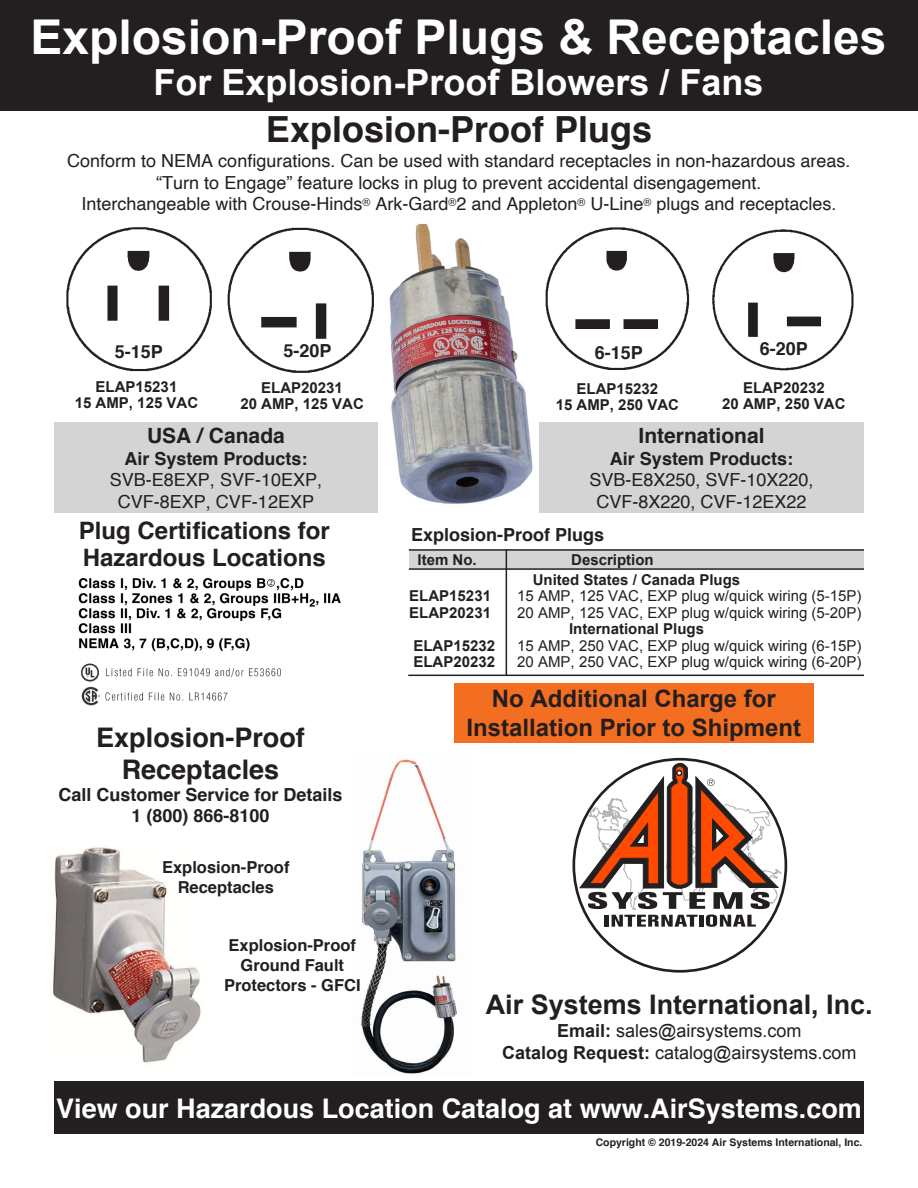
<style>
.page{position:relative;width:918px;height:1188px;background:#fff}
.page>*{position:absolute;margin:0;border:0;box-sizing:border-box;transform-origin:0 0}
.t1{font:700 48px "Arial";color:#fff}
.t2{font:700 36px "Arial";color:#fff}
.t3{font:700 36px "Helvetica";color:#231f20}
.t4{font:700 27px "Helvetica";color:#fff}
.t5{font:700 27px "Arial";color:#231f20}
.t6{font:700 27px "Helvetica";color:#231f20}
.t7{font:700 24px "Arial";color:#231f20}
.t8{font:700 24px/27px "Helvetica";color:#231f20}
.t9{font:700 21px "Helvetica";color:#231f20}
.t10{font:18px "Helvetica";color:#231f20}
.t11{font:700 18px "Helvetica";color:#231f20}
.t12{font:18px "Arial";color:#231f20}
.t13{font:700 16.5px/19.8px "Helvetica";color:#231f20;text-align:center}
.t14{font:700 15px "Arial";color:#231f20}
.t15{font:15px "Arial";color:#231f20}
.t16{font:700 10.5px "Helvetica";color:#231f20}
.s1{font-weight:700}
</style>
<div class="page">
<img style="left:389px;top:223px;width:144px;height:281px">
<img style="left:53px;top:847px;width:148px;height:216px">
<img style="left:360px;top:759px;width:97px;height:315px">
<div style="left:0;top:0;width:918px;height:111px;background:#231f20"></div>
<svg style="left:579px;top:762px;width:202px;height:165px"></svg>
<div style="left:409px;top:550px;width:455px;height:18px;background:#d4d4d4"></div>
<hr style="left:409px;top:549px;width:455px;height:2px;background:#231f20">
<hr style="left:409px;top:568px;width:455px;height:2px;background:#231f20">
<hr style="left:506px;top:549px;width:1px;height:126px;background:#231f20">
<hr style="left:408px;top:675px;width:456px;height:1px;background:#231f20">
<div style="left:55px;top:1082px;width:808px;height:51px;background:#231f20"></div>
<div style="left:54px;top:1081px;width:810px;height:53px;border:2px solid #231f20"></div>
<div style="left:54px;top:423px;width:324px;height:90px;background:#d4d4d4"></div>
<div style="left:454px;top:683px;width:359px;height:60px;background:#f36e21"></div>
<img style="left:78px;top:577px;width:263px;height:129px">
<img style="left:66px;top:227px;width:146px;height:145px">
<img style="left:227px;top:227px;width:147px;height:146px">
<img style="left:545px;top:227px;width:145px;height:143px">
<img style="left:712px;top:229px;width:142px;height:142px">
<div style="left:539px;top:423px;width:325px;height:90px;background:#d4d4d4"></div>
<p class="t1" style="left:30px;top:6px;width:858px">Explosion-Proof Plugs &amp; Receptacles</p>
<p class="t2" style="left:153px;top:58px;width:612px">For Explosion-Proof Blowers / Fans</p>
<p class="t3" style="left:266px;top:100px;width:388px">Explosion-Proof Plugs</p>
<p class="t10" style="left:67px;top:147px;width:785px">Conform to NEMA configurations. Can be used with standard receptacles in non-hazardous areas.</p>
<p class="t10" style="left:156px;top:169px;width:607px">“Turn to Engage” feature locks in plug to prevent accidental disengagement.</p>
<p class="t10" style="left:81px;top:190px;width:757px">Interchangeable with Crouse-Hinds<sup>®</sup> Ark-Gard<sup>®</sup>2 and Appleton<sup>®</sup> U-Line<sup>®</sup> plugs and receptacles.</p>
<p class="t11" style="left:115px;top:337px;width:50px">5-15P</p>
<p class="t11" style="left:284px;top:336px;width:50px">5-20P</p>
<p class="t11" style="left:595px;top:338px;width:50px">6-15P</p>
<p class="t11" style="left:760px;top:334px;width:50px">6-20P</p>
<p class="t14" style="left:96px;top:377px;width:83px">ELAP15231</p>
<p class="t14" style="left:75px;top:393px;width:125px">15 AMP, 125 VAC</p>
<p class="t14" style="left:261px;top:377px;width:83px">ELAP20231</p>
<p class="t14" style="left:240px;top:394px;width:125px">20 AMP, 125 VAC</p>
<p class="t9" style="left:147px;top:419px;width:139px">USA / Canada</p>
<p class="t11" style="left:124px;top:444px;width:185px">Air System Products:</p>
<p class="t10" style="left:110px;top:466px;width:214px">SVB-E8EXP, SVF-10EXP,</p>
<p class="t10" style="left:118px;top:488px;width:198px">CVF-8EXP, CVF-12EXP</p>
<p class="t8" style="left:79px;top:517px;width:252px">Plug Certifications for<br>Hazardous Locations</p>
<p class="t6" style="left:96px;top:715px;width:210px">Explosion-Proof</p>
<p class="t6" style="left:122px;top:748px;width:159px">Receptacles</p>
<p class="t11" style="left:59px;top:780px;width:286px">Call Customer Service for Details</p>
<p class="t11" style="left:132px;top:801px;width:140px">1 (800) 866-8100</p>
<p class="t13" style="left:162px;top:858px;width:129px">Explosion-Proof<br>Receptacles</p>
<p class="t13" style="left:224px;top:936px;width:138px">Explosion-Proof<br>Ground Fault<br>Protectors - GFCI</p>
<p class="t14" style="left:577px;top:378px;width:83px">ELAP15232</p>
<p class="t14" style="left:556px;top:395px;width:125px">15 AMP, 250 VAC</p>
<p class="t14" style="left:743px;top:377px;width:83px">ELAP20232</p>
<p class="t14" style="left:722px;top:394px;width:125px">20 AMP, 250 VAC</p>
<p class="t9" style="left:639px;top:419px;width:128px">International</p>
<p class="t11" style="left:610px;top:444px;width:185px">Air System Products:</p>
<p class="t10" style="left:589px;top:466px;width:226px">SVB-E8X250, SVF-10X220,</p>
<p class="t10" style="left:596px;top:488px;width:212px">CVF-8X220, CVF-12EX22</p>
<p class="t11" style="left:411px;top:520px;width:195px">Explosion-Proof Plugs</p>
<p class="t14" style="left:418px;top:550px;width:61px">Item No.</p>
<p class="t14" style="left:571px;top:550px;width:84px">Description</p>
<p class="t14" style="left:533px;top:570px;width:209px">United States / Canada Plugs</p>
<p class="t14" style="left:409px;top:586px;width:83px">ELAP15231</p>
<p class="t15" style="left:517px;top:586px;width:346px">15 AMP, 125 VAC, EXP plug w/quick wiring (5-15P)</p>
<p class="t14" style="left:409px;top:603px;width:83px">ELAP20231</p>
<p class="t15" style="left:517px;top:603px;width:346px">20 AMP, 125 VAC, EXP plug w/quick wiring (5-20P)</p>
<p class="t14" style="left:569px;top:619px;width:137px">International Plugs</p>
<p class="t14" style="left:413px;top:636px;width:83px">ELAP15232</p>
<p class="t15" style="left:517px;top:636px;width:346px">15 AMP, 250 VAC, EXP plug w/quick wiring (6-15P)</p>
<p class="t14" style="left:413px;top:652px;width:83px">ELAP20232</p>
<p class="t15" style="left:517px;top:652px;width:346px">20 AMP, 250 VAC, EXP plug w/quick wiring (6-20P)</p>
<p class="t7" style="left:492px;top:683px;width:286px">No Additional Charge for</p>
<p class="t7" style="left:466px;top:712px;width:336px">Installation Prior to Shipment</p>
<p class="t5" style="left:486px;top:987px;width:389px">Air Systems International, Inc.</p>
<p class="t12" style="left:557px;top:1019px;width:246px"><span class="s1">Email:</span> sales@airsystems.com</p>
<p class="t12" style="left:502px;top:1040px;width:356px"><span class="s1">Catalog Request:</span> catalog@airsystems.com</p>
<p class="t4" style="left:56px;top:1086px;width:807px">View our Hazardous Location Catalog at www.AirSystems.com</p>
<p class="t16" style="left:596px;top:1134px;width:268px">Copyright © 2019-2024 Air Systems International, Inc.</p>
</div>
